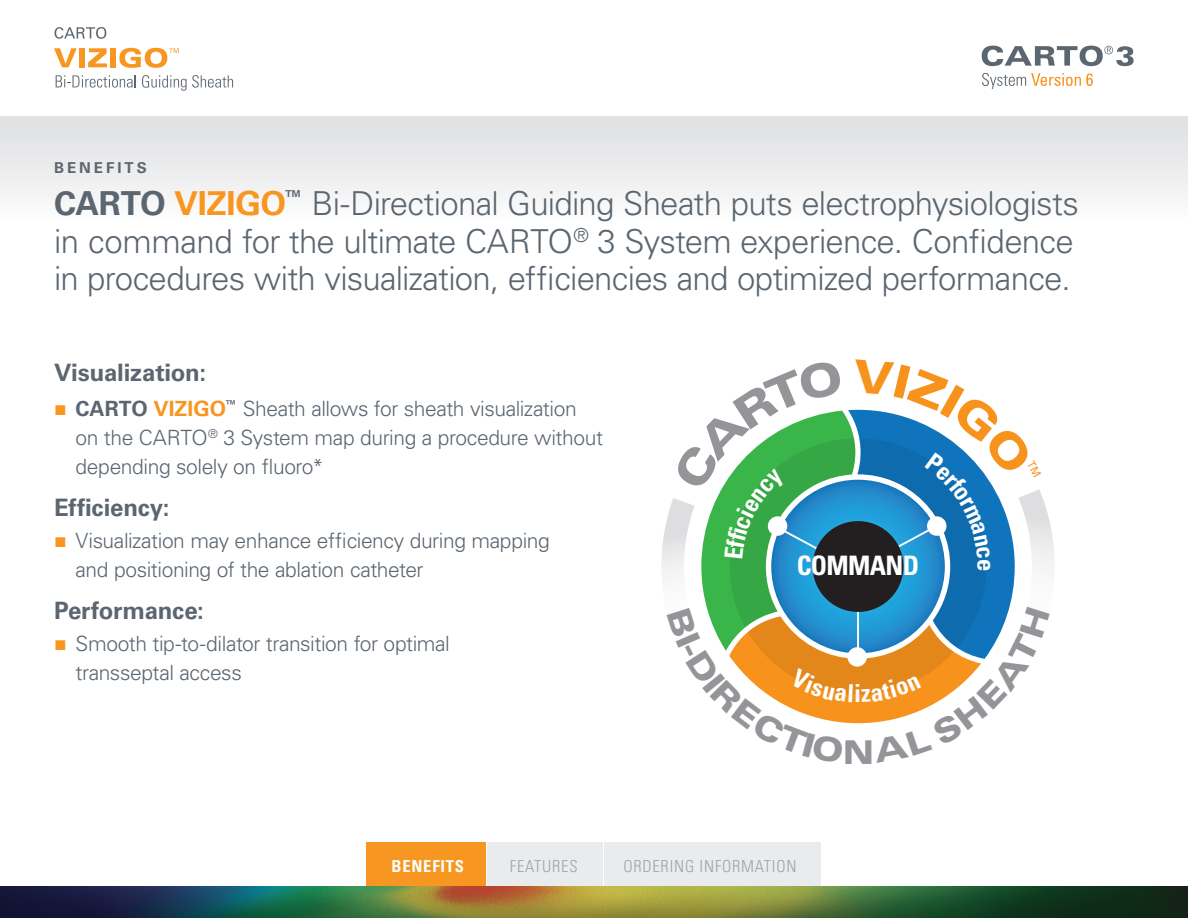
<style>
.page{position:relative;width:1188px;height:918px;background:#fff}
.page>*{position:absolute;margin:0;border:0;box-sizing:border-box;transform-origin:0 0}
.t1{font:300 33px/37.5px "Univers LT Std";letter-spacing:-.02em;color:#5b6670}
.t2{font:900 expanded 32.7px "Univers";color:#939598}
.t3{font:700 condensed 26.85px "Univers LT Std";letter-spacing:-.025em;color:#fff}
.t4{font:700 condensed 24.9px "Univers LT Std";color:#fff}
.t5{font:700 24px "Univers LT Std";letter-spacing:-.005em;color:#5b6670}
.t6{font:300 21px/28.8px "Univers LT Std";letter-spacing:-.02em;color:#5b6670}
.TOP_HEAD{font:300 condensed 16.5px "Univers LT Std";letter-spacing:.05em;color:#a0a3a8}
.TOP_HEAD-2{font:700 condensed 16.5px "Univers LT Std";letter-spacing:.05em;color:#fff}
.t7{font:700 15px "Univers LT Std";letter-spacing:.2em;color:#5b6670}
.s1{font-weight:700}
.s2{font-weight:700;color:#f79721}
.s3{font-family:"Arial";font-weight:400;color:#f79721}
</style>
<div class="page">
<div style="left:0;top:116px;width:1188px;height:104px;background:linear-gradient(to bottom,#dddfe1,#fbfbfb)"></div>
<svg style="left:55px;top:27px;width:51px;height:12px"></svg>
<svg style="left:54px;top:48px;width:23px;height:19px"></svg>
<div style="left:79px;top:48px;width:6px;height:19px;background:#f79721"></div>
<svg style="left:88px;top:48px;width:19px;height:19px"></svg>
<div style="left:110px;top:48px;width:6px;height:19px;background:#f79721"></div>
<svg style="left:119px;top:48px;width:60px;height:20px"></svg>
<svg style="left:56px;top:75px;width:80px;height:13px"></svg>
<svg style="left:142px;top:75px;width:91px;height:16px"></svg>
<svg style="left:982px;top:46px;width:152px;height:20px"></svg>
<svg style="left:982px;top:73px;width:111px;height:16px"></svg>
<div style="left:488px;top:842px;width:115px;height:52px;background:#eaebed"></div>
<div style="left:605px;top:842px;width:216px;height:52px;background:#eaebed"></div>
<div style="left:366px;top:842px;width:120px;height:52px;background:#f79721"></div>
<img style="left:0;top:886px;width:1188px;height:32px">
<svg style="left:662px;top:409px;width:392px;height:315px"></svg>
<p class="t7" style="left:54px;top:159px;width:94px">BENEFITS</p>
<p class="t1" style="left:54px;top:185px;width:1026px"><span class="s1">CARTO</span> <span class="s2">VIZIGO</span><sup>™</sup> Bi-Directional Guiding Sheath puts electrophysiologists in command for the ultimate CARTO<sup>®</sup> 3 System experience. Confidence in procedures with visualization, efficiencies and optimized performance.</p>
<p class="t5" style="left:54px;top:358px;width:154px">Visualization:</p>
<p class="t6" style="left:76px;top:395px;width:529px;text-indent:-22px"><span class="s3">■</span> <span class="s1">CARTO</span> <span class="s2">VIZIGO</span><sup>™</sup> Sheath allows for sheath visualization on the CARTO<sup>®</sup> 3 System map during a procedure without depending solely on fluoro*</p>
<p class="t5" style="left:54px;top:494px;width:117px">Efficiency:</p>
<p class="t6" style="left:76px;top:526px;width:476px;text-indent:-22px"><span class="s3">■</span> Visualization may enhance efficiency during mapping and positioning of the ablation catheter</p>
<p class="t5" style="left:54px;top:597px;width:151px">Performance:</p>
<p class="t6" style="left:76px;top:629px;width:376px;text-indent:-22px"><span class="s3">■</span> Smooth tip-to-dilator transition for optimal transseptal access</p>
<p class="t3" style="left:797px;top:549px;width:124px">COMMAND</p>
<p class="t4" style="left:854px;top:678px;width:9px">i</p>
<p class="t2" style="left:843px;top:733px;width:33px">N</p>
<p class="TOP_HEAD-2" style="left:391px;top:856px;width:74px">BENEFITS</p>
<p class="TOP_HEAD" style="left:510px;top:856px;width:69px">FEATURES</p>
<p class="TOP_HEAD" style="left:623px;top:856px;width:175px">ORDERING INFORMATION</p>
</div>
